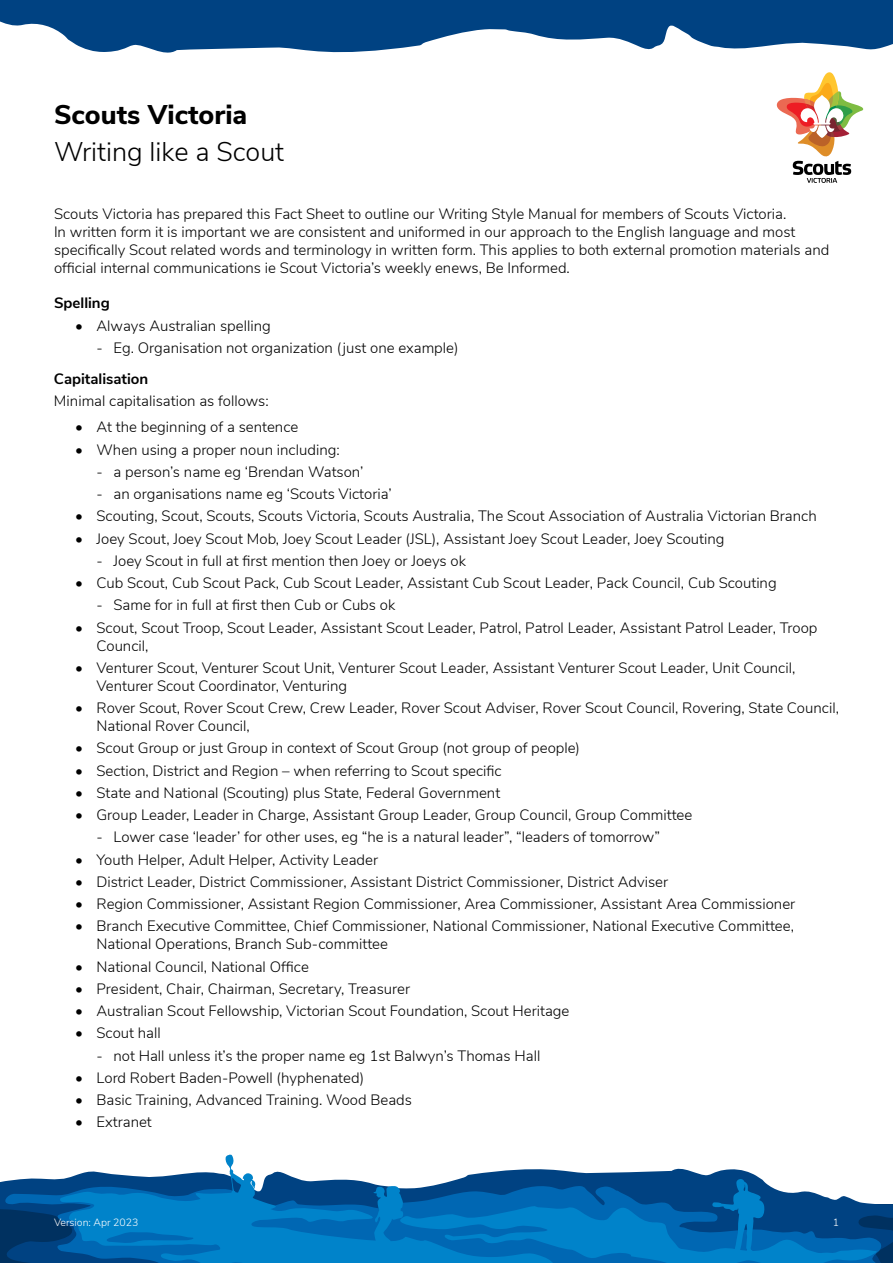
<style>
.page{position:relative;width:893px;height:1263px;background:#fff}
.page>*{position:absolute;margin:0;border:0;box-sizing:border-box;transform-origin:0 0}
.t1{font:300 27px "Nunito Sans";color:#000}
.t2{font:800 27px "Nunito Sans";color:#000}
.t3{font:300 15px/18px "Nunito Sans";color:#000}
.t4{font:700 15px "Nunito Sans";color:#000}
.t5{font:300 10.5px "Nunito Sans";color:#fff}
</style>
<div class="page">
<svg style="left:0;top:1184px;width:892px;height:79px;background:#0a467d"></svg>
<svg style="left:59px;top:1154px;width:821px;height:109px"></svg>
<svg style="left:777px;top:72px;width:86px;height:111px"></svg>
<svg style="left:0;top:0;width:893px;height:53px;fill:#004282"></svg>
<h1 class="t2" style="left:54px;top:95px;width:195px">Scouts Victoria</h1>
<h1 class="t1" style="left:54px;top:132px;width:232px">Writing like a Scout</h1>
<p class="t3" style="left:54px;top:204px;width:777px">Scouts Victoria has prepared this Fact Sheet to outline our Writing Style Manual for members of Scouts Victoria.<br>In written form it is important we are consistent and uniformed in our approach to the English language and most specifically Scout related words and terminology in written form. This applies to both external promotion materials and official internal communications ie Scout Victoria’s weekly enews, Be Informed.</p>
<p class="t4" style="left:54px;top:292px;width:57px">Spelling</p>
<p class="t3" style="left:97px;top:313px;width:363px;line-height:22.2px;text-indent:-21px">• Always Australian spelling<br>‐ Eg. Organisation not organization (just one example)</p>
<p class="t4" style="left:54px;top:367px;width:96px">Capitalisation</p>
<p class="t3" style="left:54px;top:391px;width:216px">Minimal capitalisation as follows:</p>
<p class="t3" style="left:75px;top:417px;width:225px">• At the beginning of a sentence</p>
<p class="t3" style="left:96px;top:437px;width:297px;line-height:22.2px;text-indent:-21px">• When using a proper noun including:<br>‐ a person’s name eg ‘Brendan Watson’<br>‐ an organisations name eg ‘Scouts Victoria’</p>
<p class="t3" style="left:75px;top:506px;width:743px">• Scouting, Scout, Scouts, Scouts Victoria, Scouts Australia, The Scout Association of Australia Victorian Branch</p>
<p class="t3" style="left:96px;top:526px;width:629px;line-height:22.2px;text-indent:-21px">• Joey Scout, Joey Scout Mob, Joey Scout Leader (JSL), Assistant Joey Scout Leader, Joey Scouting ‐ Joey Scout in full at first mention then Joey or Joeys ok</p>
<p class="t3" style="left:96px;top:571px;width:682px;line-height:22.2px;text-indent:-21px">• Cub Scout, Cub Scout Pack, Cub Scout Leader, Assistant Cub Scout Leader, Pack Council, Cub Scouting ‐ Same for in full at first then Cub or Cubs ok</p>
<p class="t3" style="left:96px;top:617px;width:722px;text-indent:-21px">• Scout, Scout Troop, Scout Leader, Assistant Scout Leader, Patrol, Patrol Leader, Assistant Patrol Leader, Troop<br>Council,</p>
<p class="t3" style="left:96px;top:658px;width:700px;text-indent:-21px">• Venturer Scout, Venturer Scout Unit, Venturer Scout Leader, Assistant Venturer Scout Leader, Unit Council,<br>Venturer Scout Coordinator, Venturing</p>
<p class="t3" style="left:96px;top:698px;width:744px;text-indent:-21px">• Rover Scout, Rover Scout Crew, Crew Leader, Rover Scout Adviser, Rover Scout Council, Rovering, State Council,<br>National Rover Council,</p>
<p class="t3" style="left:75px;top:738px;width:506px">• Scout Group or just Group in context of Scout Group (not group of people)</p>
<p class="t3" style="left:75px;top:760px;width:428px">• Section, District and Region – when referring to Scout specific</p>
<p class="t3" style="left:75px;top:783px;width:426px">• State and National (Scouting) plus State, Federal Government</p>
<p class="t3" style="left:96px;top:803px;width:597px;line-height:22.2px;text-indent:-21px">• Group Leader, Leader in Charge, Assistant Group Leader, Group Council, Group Committee ‐ Lower case ‘leader’ for other uses, eg “he is a natural leader”, “leaders of tomorrow”</p>
<p class="t3" style="left:75px;top:849px;width:304px">• Youth Helper, Adult Helper, Activity Leader</p>
<p class="t3" style="left:75px;top:872px;width:594px">• District Leader, District Commissioner, Assistant District Commissioner, District Adviser</p>
<p class="t3" style="left:75px;top:894px;width:722px">• Region Commissioner, Assistant Region Commissioner, Area Commissioner, Assistant Area Commissioner</p>
<p class="t3" style="left:96px;top:916px;width:699px;text-indent:-21px">• Branch Executive Committee, Chief Commissioner, National Commissioner, National Executive Committee,<br>National Operations, Branch Sub-committee</p>
<p class="t3" style="left:75px;top:956px;width:235px">• National Council, National Office</p>
<p class="t3" style="left:75px;top:979px;width:336px">• President, Chair, Chairman, Secretary, Treasurer</p>
<p class="t3" style="left:75px;top:1001px;width:496px">• Australian Scout Fellowship, Victorian Scout Foundation, Scout Heritage</p>
<p class="t3" style="left:96px;top:1021px;width:445px;line-height:22.2px;text-indent:-21px">• Scout hall<br>‐ not Hall unless it’s the proper name eg 1st Balwyn’s Thomas Hall</p>
<p class="t3" style="left:75px;top:1067px;width:290px">• Lord Robert Baden-Powell (hyphenated)</p>
<p class="t3" style="left:75px;top:1090px;width:338px">• Basic Training, Advanced Training. Wood Beads</p>
<p class="t3" style="left:75px;top:1112px;width:78px">• Extranet</p>
<p class="t5" style="left:54px;top:1215px;width:86px">Version: Apr 2023</p>
<p class="t5" style="left:833px;top:1215px;width:8px">1</p>
</div>
